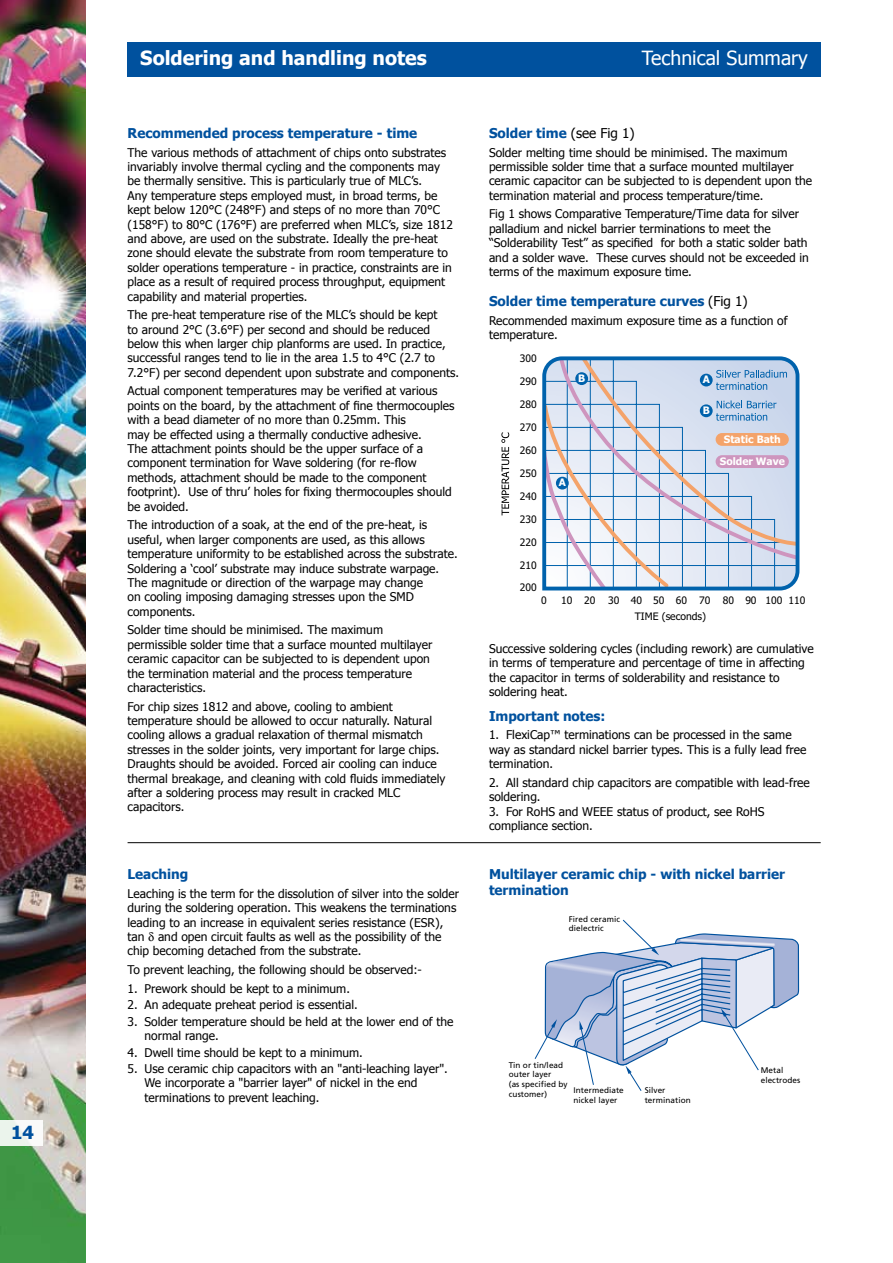
<style>
.page{position:relative;width:893px;height:1263px;background:#fff}
.page>*{position:absolute;margin:0;border:0;box-sizing:border-box;transform-origin:0 0}
.t1{font:700 19.5px "Tahoma";color:#fff}
.t2{font:19.5px "Tahoma";color:#fff}
.t3{font:700 18px "Tahoma";color:#00519e}
.t4{font:700 13.5px/16.2px "Tahoma";color:#00519e}
.t5{font:12px/14.4px "Tahoma";color:#000}
.t6{font:10.35px/15.8px "Tahoma";color:#000}
.t7{font:700 10.35px/22.2px "Tahoma";color:#fff;text-align:center}
.t8{font:8.25px/9.8px "Frutiger";letter-spacing:.01em;color:#000}
.s1{font-weight:400;color:#000}
</style>
<div class="page">
<img style="left:0;top:0;width:85px;height:1263px">
<div style="left:0;top:1120px;width:43px;height:26px;background:linear-gradient(to right,#e7f2e8,#fdfbfc)"></div>
<div style="left:128px;top:43px;width:693px;height:34px;background:#00519e"></div>
<svg style="left:501px;top:432px;width:8px;height:83px"></svg>
<svg style="left:542px;top:356px;width:258px;height:235px;background:#c3cee1"></svg>
<svg style="left:534px;top:919px;width:266px;height:172px"></svg>
<hr style="left:128px;top:842px;width:693px;height:1px;background:#000">
<h2 class="t3" style="left:11px;top:1119px;width:24px">14</h2>
<h1 class="t1" style="left:140px;top:44px;width:288px">Soldering and handling notes</h1>
<h1 class="t2" style="left:642px;top:45px;width:168px">Technical Summary</h1>
<p class="t4" style="left:128px;top:124px;width:291px">Recommended process temperature - time</p>
<p class="t5" style="left:128px;top:144px;width:327px">The various methods of attachment of chips onto substrates invariably involve thermal cycling and the components may be thermally sensitive. This is particularly true of MLC’s.<br>Any temperature steps employed must, in broad terms, be kept below 120°C (248°F) and steps of no more than 70°C (158°F) to 80°C (176°F) are preferred when MLC’s, size 1812 and above, are used on the substrate. Ideally the pre-heat zone should elevate the substrate from room temperature to solder operations temperature - in practice, constraints are in place as a result of required process throughput, equipment capability and material properties.</p>
<p class="t5" style="left:128px;top:307px;width:333px">The pre-heat temperature rise of the MLC’s should be kept<br>to around 2°C (3.6°F) per second and should be reduced below this when larger chip planforms are used. In practice, successful ranges tend to lie in the area 1.5 to 4°C (2.7 to 7.2°F) per second dependent upon substrate and components.</p>
<p class="t5" style="left:128px;top:383px;width:328px">Actual component temperatures may be verified at various points on the board, by the attachment of fine thermocouples with a bead diameter of no more than 0.25mm. This<br>may be effected using a thermally conductive adhesive.<br>The attachment points should be the upper surface of a component termination for Wave soldering (for re-flow methods, attachment should be made to the component footprint). Use of thru’ holes for fixing thermocouples should be avoided.</p>
<p class="t5" style="left:128px;top:517px;width:332px">The introduction of a soak, at the end of the pre-heat, is useful, when larger components are used, as this allows temperature uniformity to be established across the substrate.<br>Soldering a ‘cool’ substrate may induce substrate warpage.<br>The magnitude or direction of the warpage may change<br>on cooling imposing damaging stresses upon the SMD components.</p>
<p class="t5" style="left:128px;top:622px;width:306px">Solder time should be minimised. The maximum permissible solder time that a surface mounted multilayer ceramic capacitor can be subjected to is dependent upon the termination material and the process temperature characteristics.</p>
<p class="t5" style="left:128px;top:698px;width:319px">For chip sizes 1812 and above, cooling to ambient temperature should be allowed to occur naturally. Natural cooling allows a gradual relaxation of thermal mismatch stresses in the solder joints, very important for large chips.<br>Draughts should be avoided. Forced air cooling can induce thermal breakage, and cleaning with cold fluids immediately after a soldering process may result in cracked MLC capacitors.</p>
<p class="t4" style="left:128px;top:865px;width:62px">Leaching</p>
<p class="t5" style="left:128px;top:885px;width:333px">Leaching is the term for the dissolution of silver into the solder during the soldering operation. This weakens the terminations leading to an increase in equivalent series resistance (ESR), tan and open circuit faults as well as the possibility of the chip becoming detached from the substrate.</p>
<p class="t5" style="left:128px;top:962px;width:296px">To prevent leaching, the following should be observed:-</p>
<p class="t5" style="left:128px;top:980px;width:224px">1. Prework should be kept to a minimum.</p>
<p class="t5" style="left:128px;top:997px;width:232px">2. An adequate preheat period is essential.</p>
<p class="t5" style="left:145px;top:1013px;width:310px;text-indent:-17px">3. Solder temperature should be held at the lower end of the normal range.</p>
<p class="t5" style="left:128px;top:1044px;width:237px">4. Dwell time should be kept to a minimum.</p>
<p class="t5" style="left:145px;top:1061px;width:305px;text-indent:-17px">5. Use ceramic chip capacitors with an "anti-leaching layer".<br>We incorporate a "barrier layer" of nickel in the end terminations to prevent leaching.</p>
<p class="t4" style="left:489px;top:124px;width:147px">Solder time <span class="s1">(see Fig 1)</span></p>
<p class="t5" style="left:489px;top:144px;width:325px">Solder melting time should be minimised. The maximum permissible solder time that a surface mounted multilayer ceramic capacitor can be subjected to is dependent upon the termination material and process temperature/time.</p>
<p class="t5" style="left:489px;top:206px;width:321px">Fig 1 shows Comparative Temperature/Time data for silver palladium and nickel barrier terminations to meet the “Solderability Test” as specified for both a static solder bath and a solder wave. These curves should not be exceeded in terms of the maximum exposure time.</p>
<p class="t4" style="left:489px;top:292px;width:260px">Solder time temperature curves <span class="s1">(Fig 1)</span></p>
<p class="t5" style="left:489px;top:313px;width:300px">Recommended maximum exposure time as a function of temperature.</p>
<p class="t6" style="left:520px;top:350px;width:18px">300</p>
<p class="t6" style="left:520px;top:373px;width:18px">290</p>
<p class="t6" style="left:520px;top:396px;width:18px">280</p>
<p class="t6" style="left:520px;top:419px;width:18px">270</p>
<p class="t6" style="left:520px;top:441px;width:18px">260</p>
<p class="t6" style="left:520px;top:464px;width:18px">250</p>
<p class="t6" style="left:520px;top:487px;width:18px">240</p>
<p class="t6" style="left:520px;top:510px;width:18px">230</p>
<p class="t6" style="left:520px;top:533px;width:18px">220</p>
<p class="t6" style="left:520px;top:556px;width:18px">210</p>
<p class="t6" style="left:520px;top:579px;width:18px">200</p>
<p class="t7" style="left:559px;top:471px;width:9px">A</p>
<p class="t7" style="left:578px;top:366px;width:9px">B</p>
<p class="t7" style="left:703px;top:368px;width:9px">A</p>
<p class="t7" style="left:703px;top:399px;width:9px">B</p>
<p class="t7" style="left:720px;top:427px;width:67px">Static Bath<br>Solder Wave</p>
<p class="t6" style="left:541px;top:592px;width:7px">0</p>
<p class="t6" style="left:635px;top:592px;width:172px;text-indent:-74px">10 20 30 40 50 60 70 80 90 100 110<br>TIME (seconds)</p>
<p class="t5" style="left:489px;top:640px;width:326px">Successive soldering cycles (including rework) are cumulative in terms of temperature and percentage of time in affecting the capacitor in terms of solderability and resistance to soldering heat.</p>
<p class="t4" style="left:489px;top:707px;width:118px">Important notes:</p>
<p class="t5" style="left:489px;top:727px;width:319px">1. FlexiCap™ terminations can be processed in the same way as standard nickel barrier types. This is a fully lead free termination.</p>
<p class="t5" style="left:489px;top:775px;width:322px">2. All standard chip capacitors are compatible with lead-free soldering.</p>
<p class="t5" style="left:489px;top:803px;width:277px">3. For RoHS and WEEE status of product, see RoHS compliance section.</p>
<p class="t4" style="left:489px;top:865px;width:298px">Multilayer ceramic chip - with nickel barrier termination</p>
<p class="t8" style="left:569px;top:914px;width:53px">Fired ceramic dielectric</p>
<p class="t8" style="left:509px;top:1060px;width:60px">Tin or tin/lead outer layer<br>(as specified by customer)</p>
<p class="t8" style="left:761px;top:1065px;width:41px">Metal electrodes</p>
<p class="t8" style="left:573px;top:1085px;width:52px">Intermediate nickel layer</p>
<p class="t8" style="left:645px;top:1085px;width:48px">Silver termination</p>
</div>
